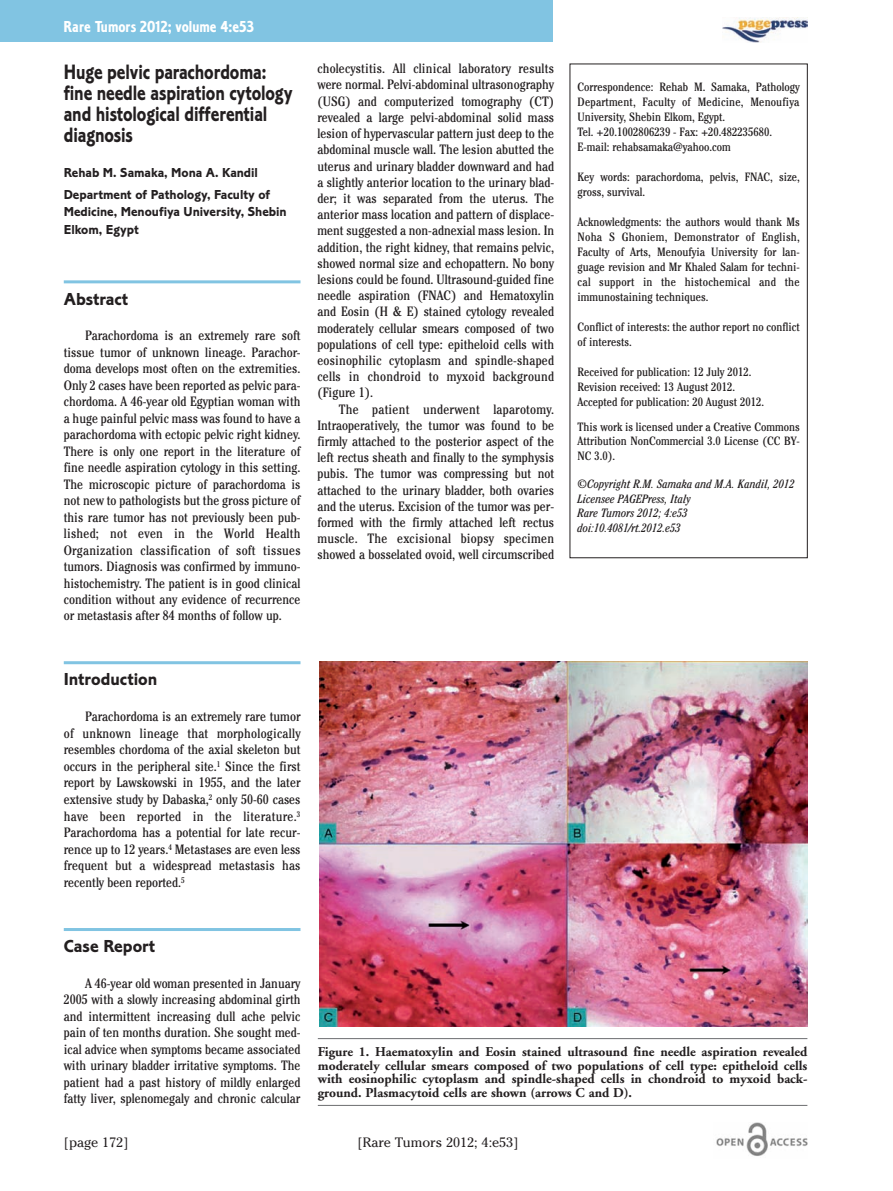
<style>
.page{position:relative;width:893px;height:1191px;background:#fff}
.page>*{position:absolute;margin:0;border:0;box-sizing:border-box;transform-origin:0 0}
.t1{font:21.6px/21.3px "Corinthian Bold Plain";letter-spacing:-.005em;color:#231f20;scale:.83 1}
.t2{font:18px "Corinthian Bold Plain";color:#231f20}
.t3{font:16.5px "Corinthian Bold Condensed Plain";color:#fff}
.t4{font:condensed 13.5px/16.2px "Cheltenham";color:#231f20;text-align:justify}
.t5{font:700 13.5px/13.5px "Adobe Garamond";color:#231f20;text-align:justify}
.t6{font:13.5px/21.8px "Corinthian Bold Plain";color:#231f20}
.t7{font:13.5px "Cheltenham";color:#231f20}
.t8{font:condensed 12px/15px "Cheltenham";color:#231f20}
.t9{font:italic condensed 12px/14.4px "Cheltenham";color:#231f20}
</style>
<div class="page">
<hr style="left:64px;top:280px;width:236px;height:3px;background:#81c4e2">
<hr style="left:64px;top:661px;width:236px;height:3px;background:#81c4e2">
<hr style="left:64px;top:928px;width:236px;height:3px;background:#81c4e2">
<div style="left:0;top:0;width:553px;height:42px;background:#81c4e2"></div>
<img style="left:716px;top:1123px;width:92px;height:33px">
<img style="left:723px;top:17px;width:84px;height:26px">
<img style="left:319px;top:661px;width:488px;height:365px">
<hr style="left:318px;top:1038px;width:489px;height:1px;background:#6c6d70">
<hr style="left:318px;top:1105px;width:489px;height:1px;background:#6c6d70">
<p class="t3" style="left:63px;top:21px;width:192px">Rare Tumors 2012; volume 4:e53</p>
<h1 class="t1" style="left:64px;top:63px;width:277px">Huge pelvic parachordoma: fine needle aspiration cytology and histological differential diagnosis</h1>
<p class="t6" style="left:64px;top:163px;width:208px">Rehab M. Samaka, Mona A. Kandil<br>Department of Pathology, Faculty of</p>
<p class="t6" style="left:64px;top:204px;width:224px;line-height:17.5px">Medicine, Menoufiya University, Shebin<br>Elkom, Egypt</p>
<h2 class="t2" style="left:64px;top:293px;width:66px">Abstract</h2>
<p class="t4" style="left:64px;top:328px;width:238px;text-indent:21px">Parachordoma is an extremely rare soft tissue tumor of unknown lineage. Parachor&shy;doma develops most often on the extremities.<br>Only 2 cases have been reported as pelvic para&shy;chordoma. A 46-year old Egyptian woman with a huge painful pelvic mass was found to have a parachordoma with ectopic pelvic right kidney.<br>There is only one report in the literature of fine needle aspiration cytology in this setting.<br>The microscopic picture of parachordoma is not new to pathologists but the gross picture of this rare tumor has not previously been pub&shy;lished; not even in the World Health Organization classification of soft tissues tumors. Diagnosis was confirmed by immuno&shy;histochemistry. The patient is in good clinical condition without any evidence of recurrence or metastasis after 84 months of follow up.</p>
<p class="t4" style="left:317px;top:62px;width:238px">cholecystitis. All clinical laboratory results were normal. Pelvi-abdominal ultrasonography (USG) and computerized tomography (CT) revealed a large pelvi-abdominal solid mass lesion of hypervascular pattern just deep to the abdominal muscle wall. The lesion abutted the uterus and urinary bladder downward and had a slightly anterior location to the urinary blad&shy;der; it was separated from the uterus. The anterior mass location and pattern of displace&shy;ment suggested a non-adnexial mass lesion. In addition, the right kidney, that remains pelvic, showed normal size and echopattern. No bony lesions could be found. Ultrasound-guided fine needle aspiration (FNAC) and Hematoxylin and Eosin (H &amp; E) stained cytology revealed moderately cellular smears composed of two populations of cell type: epitheloid cells with eosinophilic cytoplasm and spindle-shaped cells in chondroid to myxoid background (Figure 1).</p>
<p class="t4" style="left:317px;top:402px;width:238px;text-indent:21px">The patient underwent laparotomy.<br>Intraoperatively, the tumor was found to be firmly attached to the posterior aspect of the left rectus sheath and finally to the symphysis pubis. The tumor was compressing but not attached to the urinary bladder, both ovaries and the uterus. Excision of the tumor was per&shy;formed with the firmly attached left rectus muscle. The excisional biopsy specimen showed a bosselated ovoid, well circumscribed</p>
<p class="t8" style="left:578px;top:80px;width:224px">Correspondence: Rehab M. Samaka, Pathology Department, Faculty of Medicine, Menoufiya University, Shebin Elkom, Egypt.<br>Tel. +20.1002806239 - Fax: +20.482235680.<br>E-mail: rehabsamaka@yahoo.com</p>
<p class="t8" style="left:578px;top:170px;width:224px">Key words: parachordoma, pelvis, FNAC, size, gross, survival.</p>
<p class="t8" style="left:578px;top:215px;width:224px;text-align:justify">Acknowledgments: the authors would thank Ms Noha S Ghoniem, Demonstrator of English, Faculty of Arts, Menoufyia University for lan&shy;guage revision and Mr Khaled Salam for techni&shy;cal support in the histochemical and the immunostaining techniques.</p>
<p class="t8" style="left:578px;top:320px;width:224px">Conflict of interests: the author report no conflict of interests.</p>
<p class="t8" style="left:578px;top:365px;width:188px">Received for publication: 12 July 2012.<br>Revision received: 13 August 2012.<br>Accepted for publication: 20 August 2012.</p>
<p class="t8" style="left:578px;top:420px;width:224px;line-height:14.4px;text-align:justify">This work is licensed under a Creative Commons Attribution NonCommercial 3.0 License (CC BY-NC 3.0).</p>
<p class="t9" style="left:578px;top:478px;width:219px">©Copyright R.M. Samaka and M.A. Kandil, 2012<br>Licensee PAGEPress, Italy<br>Rare Tumors 2012; 4:e53<br>doi:10.4081/rt.2012.e53</p>
<h2 class="t2" style="left:64px;top:673px;width:95px">Introduction</h2>
<p class="t4" style="left:64px;top:709px;width:238px;line-height:16.6px;text-indent:21px">Parachordoma is an extremely rare tumor of unknown lineage that morphologically resembles chordoma of the axial skeleton but occurs in the peripheral site.<sup>1</sup> Since the first report by Lawskowski in 1955, and the later extensive study by Dabaska,<sup>2</sup> only 50-60 cases have been reported in the literature.<sup>3<br></sup>Parachordoma has a potential for late recur&shy;rence up to 12 years.<sup>4</sup> Metastases are even less frequent but a widespread metastasis has recently been reported.<sup>5</sup></p>
<h2 class="t2" style="left:64px;top:940px;width:93px">Case Report</h2>
<p class="t4" style="left:64px;top:976px;width:238px;text-indent:21px">A 46-year old woman presented in January 2005 with a slowly increasing abdominal girth and intermittent increasing dull ache pelvic pain of ten months duration. She sought med&shy;ical advice when symptoms became associated with urinary bladder irritative symptoms. The patient had a past history of mildly enlarged fatty liver, splenomegaly and chronic calcular</p>
<p class="t5" style="left:318px;top:1046px;width:491px">Figure 1. Haematoxylin and Eosin stained ultrasound fine needle aspiration revealed moderately cellular smears composed of two populations of cell type: epitheloid cells with eosinophilic cytoplasm and spindle-shaped cells in chondroid to myxoid back&shy;ground. Plasmacytoid cells are shown (arrows C and D).</p>
<p class="t7" style="left:64px;top:1134px;width:66px">[page 172]</p>
<p class="t7" style="left:357px;top:1134px;width:163px">[Rare Tumors 2012; 4:e53]</p>
</div>
